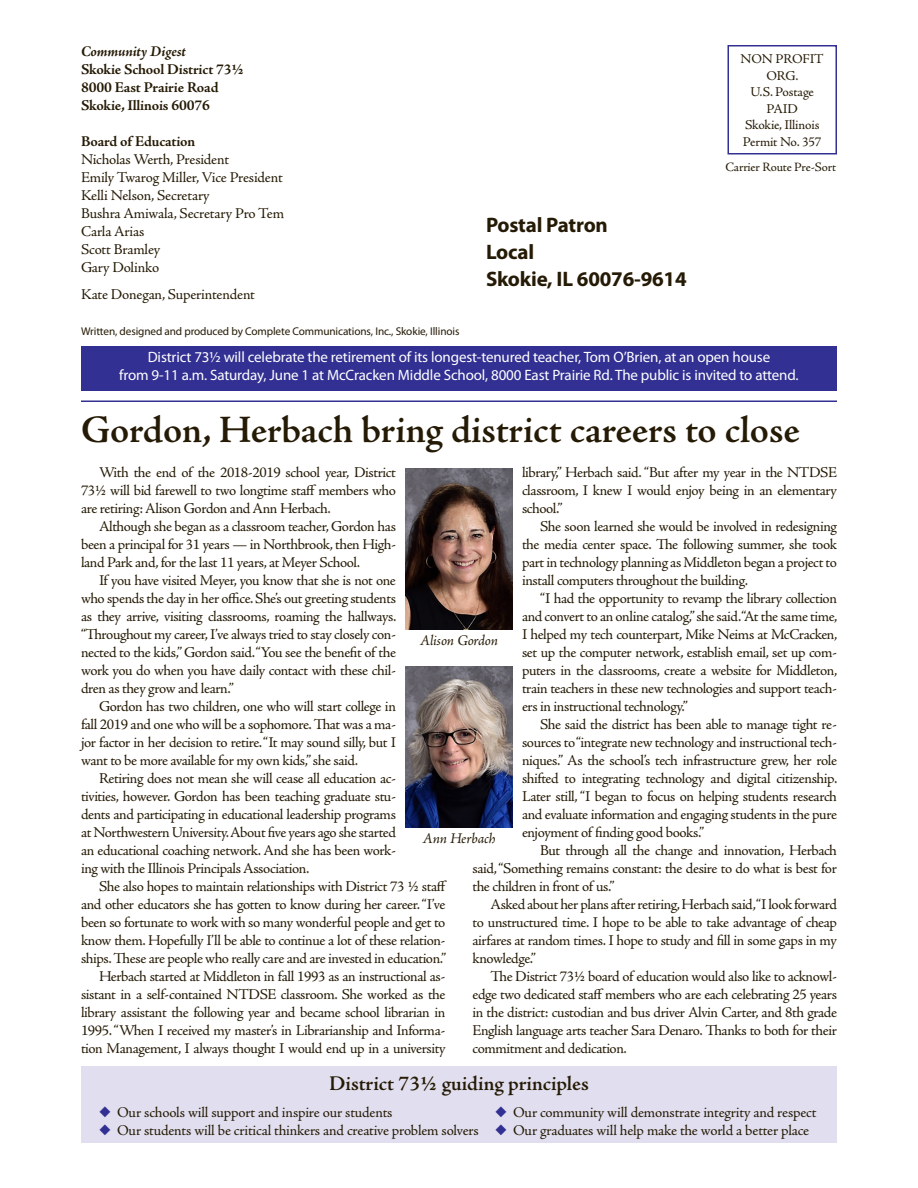
<style>
.page{position:relative;width:918px;height:1188px;background:#fff}
.page>*{position:absolute;margin:0;border:0;box-sizing:border-box;transform-origin:0 0}
.Headline_ALT2_24{font:600 39px "Adobe Jenson Pro";letter-spacing:-.005em;color:#251a05}
.Sidebar_text_no_inde{font:700 21px "Myriad Pro";letter-spacing:-.01em;color:#251a05}
.Headline_ALT2_18{font:600 21px "Adobe Jenson Pro";color:#251a05}
.Body_text{font:15px/18px "Adobe Jenson Pro";letter-spacing:-.03em;color:#251a05;text-align:justify}
.Body_text_no_indent{font:15px "Adobe Jenson Pro";letter-spacing:-.015em;color:#251a05}
.Sidebar_text{font:15px/18px "Myriad Pro";letter-spacing:-.01em;color:#fff;text-align:center}
.Body_text_no_indent-2{font:700 15px "Adobe Jenson Pro";letter-spacing:-.015em;color:#251a05}
.t1{font:italic 15px "Adobe Jenson Pro";letter-spacing:-.015em;color:#251a05}
.Body_text_no_indent-3{font:italic 700 15px "Adobe Jenson Pro";letter-spacing:-.015em;color:#251a05}
.Body_text_no_indent-4{font:13.5px "Adobe Jenson Pro";letter-spacing:-.015em;color:#251a05}
.Body_text_no_indent-5{font:12.75px "Adobe Jenson Pro";letter-spacing:-.015em;color:#251a05}
.Body_text_no_indent-6{font:11.25px "Myriad Pro";letter-spacing:-.01em;color:#251a05}
.s1{color:#323092}
</style>
<div class="page">
<div style="left:728px;top:45px;width:109px;height:109px;border:2px solid #323092"></div>
<div style="left:81px;top:1066px;width:756px;height:77px;background:#e1dfef"></div>
<hr style="left:81px;top:400px;width:756px;height:2px;background:#323092">
<img style="left:405px;top:468px;width:108px;height:162px">
<img style="left:405px;top:666px;width:108px;height:162px">
<div style="left:81px;top:346px;width:756px;height:46px;background:#323092"></div>
<p class="Body_text_no_indent-3" style="left:81px;top:43px;width:107px">Community Digest</p>
<p class="Body_text_no_indent-2" style="left:81px;top:61px;width:165px">Skokie School District 731/2</p>
<p class="Body_text_no_indent-2" style="left:81px;top:79px;width:139px">8000 East Prairie Road</p>
<p class="Body_text_no_indent-2" style="left:81px;top:97px;width:131px">Skokie, Illinois 60076</p>
<p class="Body_text_no_indent-2" style="left:81px;top:133px;width:116px">Board of Education</p>
<p class="Body_text_no_indent" style="left:81px;top:151px;width:150px">Nicholas Werth, President</p>
<p class="Body_text_no_indent" style="left:81px;top:169px;width:203px">Emily Twarog Miller, Vice President</p>
<p class="Body_text_no_indent" style="left:81px;top:187px;width:130px">Kelli Nelson, Secretary</p>
<p class="Body_text_no_indent" style="left:81px;top:205px;width:205px">Bushra Amiwala, Secretary Pro Tem</p>
<p class="Body_text_no_indent" style="left:81px;top:223px;width:65px">Carla Arias</p>
<p class="Body_text_no_indent" style="left:81px;top:241px;width:81px">Scott Bramley</p>
<p class="Body_text_no_indent" style="left:81px;top:259px;width:80px">Gary Dolinko</p>
<p class="Body_text_no_indent" style="left:81px;top:286px;width:176px">Kate Donegan, Superintendent</p>
<p class="Body_text_no_indent-6" style="left:81px;top:324px;width:380px">Written, designed and produced by Complete Communications, Inc., Skokie, Illinois</p>
<p class="Sidebar_text_no_inde" style="left:486px;top:211px;width:123px">Postal Patron</p>
<p class="Sidebar_text_no_inde" style="left:486px;top:238px;width:50px">Local</p>
<p class="Sidebar_text_no_inde" style="left:486px;top:265px;width:202px">Skokie, IL 60076-9614</p>
<p class="Body_text_no_indent-4" style="left:741px;top:51px;width:85px">NON PROFIT</p>
<p class="Body_text_no_indent-4" style="left:766px;top:68px;width:33px">ORG.</p>
<p class="Body_text_no_indent-4" style="left:751px;top:84px;width:65px">U.S. Postage</p>
<p class="Body_text_no_indent-4" style="left:767px;top:101px;width:33px">PAID</p>
<p class="Body_text_no_indent-4" style="left:745px;top:117px;width:76px">Skokie, Illinois</p>
<p class="Body_text_no_indent-4" style="left:743px;top:134px;width:80px">Permit No. 357</p>
<p class="Body_text_no_indent-5" style="left:725px;top:160px;width:112px">Carrier Route Pre-Sort</p>
<p class="Sidebar_text" style="left:119px;top:348px;width:681px">District 73½ will celebrate the retirement of its longest-tenured teacher, Tom O’Brien, at an open house<br>from 9-11 a.m. Saturday, June 1 at McCracken Middle School, 8000 East Prairie Rd. The public is invited to attend.</p>
<p class="Headline_ALT2_24" style="left:81px;top:408px;width:720px">Gordon, Herbach bring district careers to close</p>
<p class="Body_text" style="left:81px;top:464px;width:317px;text-indent:18px">With the end of the 2018-2019 school year, District 73½ will bid farewell to two longtime staff members who are retiring: Alison Gordon and Ann Herbach.</p>
<p class="Body_text" style="left:81px;top:518px;width:317px;text-indent:18px">Although she began as a classroom teacher, Gordon has been a principal for 31 years — in Northbrook, then High&shy;land Park and, for the last 11 years, at Meyer School.</p>
<p class="Body_text" style="left:81px;top:572px;width:317px;text-indent:18px">If you have visited Meyer, you know that she is not one who spends the day in her office. She’s out greeting students as they arrive, visiting classrooms, roaming the hallways. “Throughout my career, I’ve always tried to stay closely con&shy;nected to the kids,” Gordon said. “You see the benefit of the work you do when you have daily contact with these chil&shy;dren as they grow and learn.”</p>
<p class="Body_text" style="left:81px;top:698px;width:317px;text-indent:18px">Gordon has two children, one who will start college in fall 2019 and one who will be a sophomore. That was a ma&shy;jor factor in her decision to retire. “It may sound silly, but I want to be more available for my own kids,” she said.</p>
<p class="Body_text" style="left:81px;top:770px;width:317px;text-indent:18px">Retiring does not mean she will cease all education ac&shy;tivities, however. Gordon has been teaching graduate stu&shy;dents and participating in educational leadership programs at Northwestern University. About five years ago she started an educational coaching network. And she has been work&shy;ing with the Illinois Principals Association.</p>
<p class="Body_text" style="left:81px;top:878px;width:368px;text-indent:18px">She also hopes to maintain relationships with District 73 ½ staff and other educators she has gotten to know during her career. “I’ve been so fortunate to work with so many wonderful people and get to know them. Hopefully I’ll be able to continue a lot of these relation&shy;ships. These are people who really care and are invested in education.”</p>
<p class="Body_text" style="left:81px;top:968px;width:366px;text-indent:18px">Herbach started at Middleton in fall 1993 as an instructional as&shy;sistant in a self-contained NTDSE classroom. She worked as the library assistant the following year and became school librarian in 1995. “When I received my master’s in Librarianship and Informa&shy;tion Management, I always thought I would end up in a university</p>
<p class="Body_text" style="left:522px;top:464px;width:317px">library,” Herbach said. “But after my year in the NTDSE classroom, I knew I would enjoy being in an elementary school.”</p>
<p class="Body_text" style="left:522px;top:518px;width:317px;text-indent:18px">She soon learned she would be involved in redesigning the media center space. The following summer, she took part in technology planning as Middleton began a project to install computers throughout the building.</p>
<p class="Body_text" style="left:522px;top:590px;width:317px;text-indent:18px">“I had the opportunity to revamp the library collection and convert to an online catalog,” she said. “At the same time, I helped my tech counterpart, Mike Neims at McCracken, set up the computer network, establish email, set up com&shy;puters in the classrooms, create a website for Middleton, train teachers in these new technologies and support teach&shy;ers in instructional technology.”</p>
<p class="Body_text" style="left:522px;top:716px;width:317px;text-indent:18px">She said the district has been able to manage tight re&shy;sources to “integrate new technology and instructional tech&shy;niques.” As the school’s tech infrastructure grew, her role shifted to integrating technology and digital citizenship.<br>Later still, “I began to focus on helping students research and evaluate information and engaging students in the pure enjoyment of finding good books.”</p>
<p class="Body_text" style="left:472px;top:842px;width:366px;text-indent:68px">But through all the change and innovation, Herbach said, “Something remains constant: the desire to do what is best for the children in front of us.”</p>
<p class="Body_text" style="left:472px;top:896px;width:366px;text-indent:18px">Asked about her plans after retiring, Herbach said, “I look forward to unstructured time. I hope to be able to take advantage of cheap airfares at random times. I hope to study and fill in some gaps in my knowledge.”</p>
<p class="Body_text" style="left:472px;top:968px;width:366px;text-indent:18px">The District 73½ board of education would also like to acknowl&shy;edge two dedicated staff members who are each celebrating 25 years in the district: custodian and bus driver Alvin Carter, and 8th grade English language arts teacher Sara Denaro. Thanks to both for their commitment and dedication.</p>
<p class="t1" style="left:420px;top:632px;width:80px">Alison Gordon</p>
<p class="t1" style="left:422px;top:830px;width:75px">Ann Herbach</p>
<p class="Headline_ALT2_18" style="left:329px;top:1071px;width:261px">District 731/2 guiding principles</p>
<p class="Body_text_no_indent" style="left:99px;top:1104px;width:295px"><span class="s1">◆</span> Our schools will support and inspire our students</p>
<p class="Body_text_no_indent" style="left:495px;top:1104px;width:323px"><span class="s1">◆</span> Our community will demonstrate integrity and respect</p>
<p class="Body_text_no_indent" style="left:99px;top:1122px;width:712px"><span class="s1">◆</span> Our students will be critical thinkers and creative problem solvers <span class="s1">◆</span> Our graduates will help make the world a better place</p>
</div>
